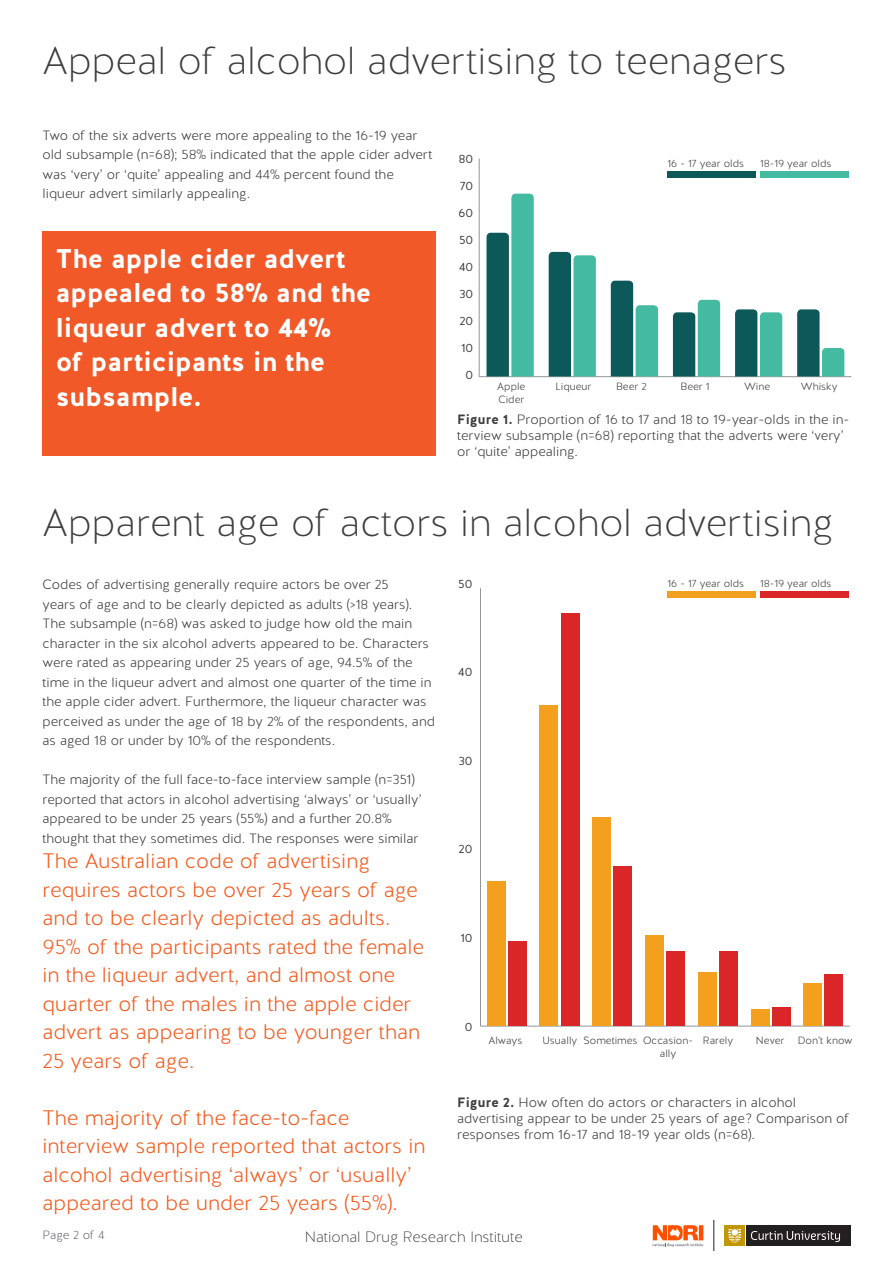
<style>
.page{position:relative;width:893px;height:1263px;background:#fff}
.page>*{position:absolute;margin:0;border:0;box-sizing:border-box;transform-origin:0 0}
.t1{font:200 39px "Halis R";color:#3e3e3f}
.t2{font:700 27px/34.5px "Halis R";color:#fff}
.t3{font:300 21px/28.5px "Halis R";color:#f25d21}
.t4{font:200 15px "Halis R";color:#3e3e3f}
.t5{font:300 13.5px/19.5px "Halis R";color:#3e3e3f}
.t6{font:12px "Halis R";color:#3e3e3f}
.t7{font:300 12px "Halis R";color:#6c6d70}
.t8{font:300 10.5px/13.5px "Halis R";color:#3e3e3f;text-align:center}
.s1{font-weight:700}
</style>
<div class="page">
<svg style="left:653px;top:1225px;width:50px;height:22px"></svg>
<div style="left:724px;top:1225px;width:21px;height:21px;background:#c29707"></div>
<svg style="left:728px;top:1229px;width:13px;height:14px"></svg>
<div style="left:746px;top:1225px;width:105px;height:21px;background:#231f20"></div>
<svg style="left:751px;top:1231px;width:89px;height:11px"></svg>
<hr style="left:714px;top:1220px;width:1px;height:30px;background:#231f20">
<div style="left:43px;top:231px;width:393px;height:224px;background:#f15929"></div>
<hr style="left:479px;top:376px;width:372px;height:1px;background:#939598">
<hr style="left:479px;top:159px;width:1px;height:218px;background:#939598">
<div style="left:667px;top:171px;width:89px;height:7px;background:#0d5959"></div>
<div style="left:760px;top:171px;width:89px;height:7px;background:#44baa0"></div>
<div style="left:667px;top:591px;width:89px;height:7px;background:#f2a01e"></div>
<div style="left:760px;top:591px;width:89px;height:7px;background:#da2626"></div>
<hr style="left:480px;top:1026px;width:370px;height:1px;background:#939598">
<hr style="left:480px;top:588px;width:1px;height:438px;background:#939598">
<div style="left:508px;top:942px;width:19px;height:84px;background:#da2626"></div>
<div style="left:561px;top:614px;width:19px;height:412px;background:#da2626"></div>
<div style="left:613px;top:867px;width:19px;height:159px;background:#da2626"></div>
<div style="left:666px;top:951px;width:19px;height:75px;background:#da2626"></div>
<div style="left:719px;top:951px;width:19px;height:75px;background:#da2626"></div>
<div style="left:772px;top:1007px;width:19px;height:19px;background:#da2626"></div>
<div style="left:824px;top:974px;width:19px;height:52px;background:#da2626"></div>
<div style="left:487px;top:882px;width:19px;height:144px;background:#f2a01e"></div>
<div style="left:539px;top:706px;width:19px;height:320px;background:#f2a01e"></div>
<div style="left:592px;top:818px;width:19px;height:208px;background:#f2a01e"></div>
<div style="left:645px;top:935px;width:19px;height:91px;background:#f2a01e"></div>
<div style="left:698px;top:972px;width:19px;height:54px;background:#f2a01e"></div>
<div style="left:750px;top:1010px;width:19px;height:16px;background:#f2a01e"></div>
<div style="left:803px;top:983px;width:19px;height:43px;background:#f2a01e"></div>
<svg style="left:486px;top:194px;width:48px;height:182px;background:#4fa195"></svg>
<svg style="left:549px;top:252px;width:47px;height:124px;background:#379185"></svg>
<svg style="left:611px;top:281px;width:47px;height:95px;background:#4b988f"></svg>
<svg style="left:673px;top:300px;width:47px;height:76px;background:#479c90"></svg>
<svg style="left:735px;top:309px;width:47px;height:67px;background:#3a9286"></svg>
<svg style="left:797px;top:309px;width:47px;height:67px"></svg>
<p class="t1" style="left:43px;top:36px;width:745px">Appeal of alcohol advertising to teenagers</p>
<p class="t5" style="left:43px;top:126px;width:391px">Two of the six adverts were more appealing to the 16-19 year old subsample (n=68); 58% indicated that the apple cider advert was ‘very’ or ‘quite’ appealing and 44% percent found the liqueur advert similarly appealing.</p>
<p class="t2" style="left:56px;top:242px;width:317px">The apple cider advert appealed to 58% and the liqueur advert to 44%<br>of participants in the subsample.</p>
<p class="t6" style="left:459px;top:151px;width:16px">80</p>
<p class="t6" style="left:460px;top:178px;width:15px">70</p>
<p class="t6" style="left:459px;top:205px;width:16px">60</p>
<p class="t6" style="left:459px;top:232px;width:16px">50</p>
<p class="t6" style="left:459px;top:259px;width:16px">40</p>
<p class="t6" style="left:459px;top:286px;width:15px">30</p>
<p class="t6" style="left:459px;top:313px;width:15px">20</p>
<p class="t6" style="left:461px;top:340px;width:14px">10</p>
<p class="t6" style="left:466px;top:367px;width:9px">0</p>
<p class="t8" style="left:667px;top:157px;width:78px">16 - 17 year olds</p>
<p class="t8" style="left:760px;top:157px;width:73px">18-19 year olds</p>
<p class="t8" style="left:497px;top:380px;width:30px;text-align:left">Apple<br>Cider</p>
<p class="t8" style="left:555px;top:380px;width:37px">Liqueur</p>
<p class="t8" style="left:616px;top:380px;width:32px">Beer 2</p>
<p class="t8" style="left:680px;top:380px;width:31px">Beer 1</p>
<p class="t8" style="left:744px;top:380px;width:28px">Wine</p>
<p class="t8" style="left:801px;top:380px;width:38px">Whisky</p>
<p class="t5" style="left:457px;top:411px;width:394px;line-height:16.2px"><span class="s1">Figure 1.</span> Proportion of 16 to 17 and 18 to 19-year-olds in the in&shy;terview subsample (n=68) reporting that the adverts were ‘very’ or ‘quite’ appealing.</p>
<p class="t1" style="left:43px;top:499px;width:792px">Apparent age of actors in alcohol advertising</p>
<p class="t5" style="left:43px;top:575px;width:394px">Codes of advertising generally require actors be over 25<br>years of age and to be clearly depicted as adults (&gt;18 years).<br>The subsample (n=68) was asked to judge how old the main character in the six alcohol adverts appeared to be. Characters were rated as appearing under 25 years of age, 94.5% of the time in the liqueur advert and almost one quarter of the time in the apple cider advert. Furthermore, the liqueur character was perceived as under the age of 18 by 2% of the respondents, and as aged 18 or under by 10% of the respondents.</p>
<p class="t5" style="left:43px;top:770px;width:381px">The majority of the full face-to-face interview sample (n=351) reported that actors in alcohol advertising ‘always’ or ‘usually’ appeared to be under 25 years (55%) and a further 20.8% thought that they sometimes did. The responses were similar</p>
<p class="t3" style="left:43px;top:847px;width:383px">The Australian code of advertising requires actors be over 25 years of age and to be clearly depicted as adults.<br>95% of the participants rated the female in the liqueur advert, and almost one quarter of the males in the apple cider advert as appearing to be younger than 25 years of age.</p>
<p class="t3" style="left:43px;top:1104px;width:384px">The majority of the face-to-face interview sample reported that actors in alcohol advertising ‘always’ or ‘usually’ appeared to be under 25 years (55%).</p>
<p class="t6" style="left:458px;top:576px;width:16px">50</p>
<p class="t6" style="left:458px;top:664px;width:16px">40</p>
<p class="t6" style="left:459px;top:753px;width:15px">30</p>
<p class="t8" style="left:667px;top:577px;width:78px">16 - 17 year olds</p>
<p class="t8" style="left:760px;top:577px;width:73px">18-19 year olds</p>
<p class="t6" style="left:459px;top:841px;width:15px">20</p>
<p class="t6" style="left:460px;top:930px;width:14px">10</p>
<p class="t6" style="left:465px;top:1018px;width:9px">0</p>
<p class="t8" style="left:488px;top:1034px;width:35px">Always</p>
<p class="t8" style="left:542px;top:1034px;width:36px">Usually</p>
<p class="t8" style="left:583px;top:1034px;width:55px">Sometimes</p>
<p class="t8" style="left:643px;top:1034px;width:51px">Occasion&shy;ally</p>
<p class="t8" style="left:703px;top:1034px;width:32px">Rarely</p>
<p class="t8" style="left:756px;top:1034px;width:30px">Never</p>
<p class="t8" style="left:798px;top:1034px;width:56px">Don’t know</p>
<p class="t5" style="left:457px;top:1095px;width:394px;line-height:16.2px"><span class="s1">Figure 2.</span> How often do actors or characters in alcohol advertising appear to be under 25 years of age? Comparison of responses from 16-17 and 18-19 year olds (n=68).</p>
<p class="t7" style="left:42px;top:1227px;width:64px">Page 2 of 4</p>
<p class="t4" style="left:305px;top:1227px;width:219px">National Drug Research Institute</p>
</div>
